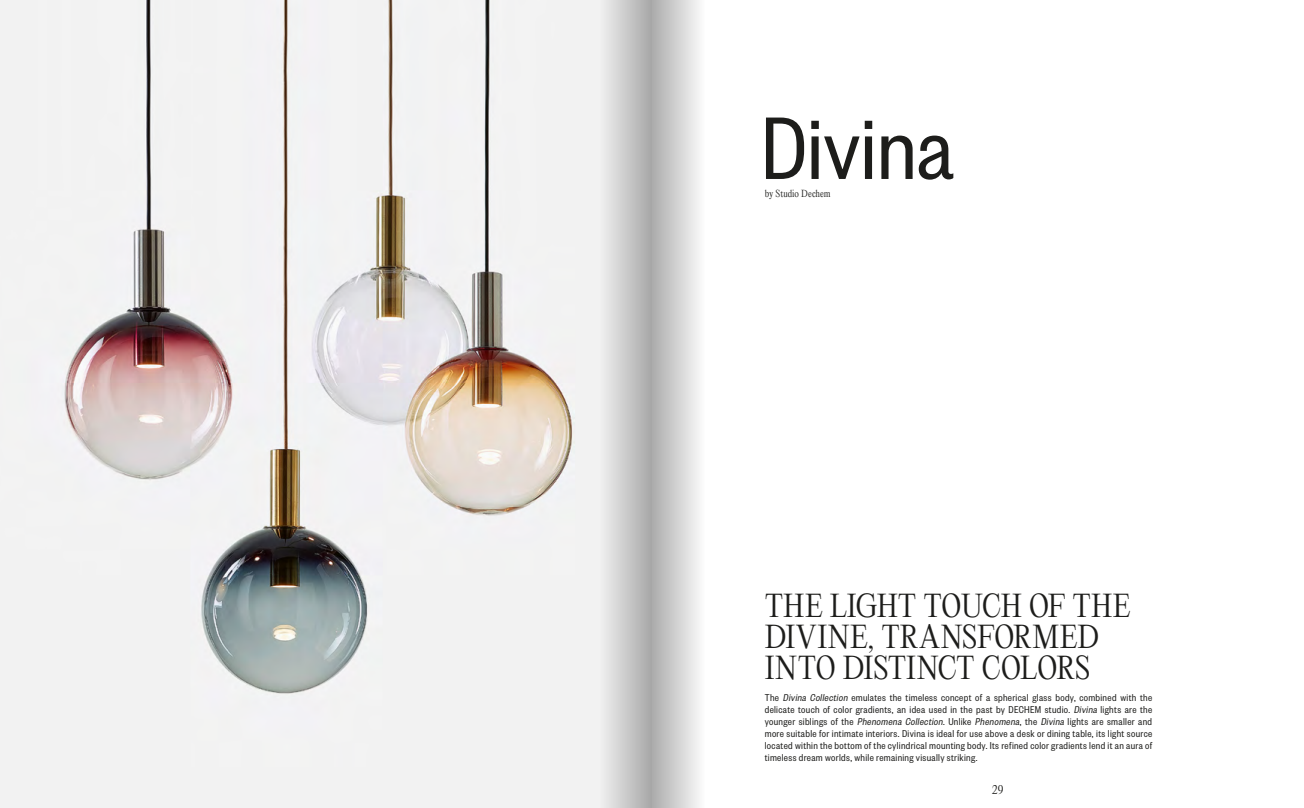
<style>
.page{position:relative;width:1304px;height:808px;background:#fff}
.page>*{position:absolute;margin:0;border:0;box-sizing:border-box;transform-origin:0 0}
.t1{font:97.5px "Founders Grotesk Cond";color:#1d1d1b}
.t2{font:300 29.1px/31.5px "Editorial New";letter-spacing:-.005em;color:#1d1d1b}
.t3{font:11px/12px "Founders Grotesk Cond";letter-spacing:.03em;color:#1d1d1b;text-align:justify}
.t4{font:300 11px "Editorial New";color:#1d1d1b}
.t5{font:300 9px "Editorial New";letter-spacing:-.005em;color:#1d1d1b}
.s1{font-style:italic}
</style>
<div class="page">
<img style="left:0;top:0;width:594px;height:808px">
<div style="left:652px;top:0;width:58px;height:808px;background:linear-gradient(to right,#acacac,#fff)"></div>
<div style="left:594px;top:0;width:58px;height:808px;background:linear-gradient(to right,#f8f8f8,#a9a9a9)"></div>
<h1 class="t1" style="left:761px;top:93px;width:195px">Divina</h1>
<p class="t5" style="left:765px;top:187px;width:67px">by Studio Dechem</p>
<h2 class="t2" style="left:765px;top:589px;width:367px">THE LIGHT TOUCH OF THE<br>DIVINE, TRANSFORMED<br>INTO DISTINCT COLORS</h2>
<p class="t3" style="left:765px;top:691px;width:389px">The <span class="s1">Divina Collection</span> emulates the timeless concept of a spherical glass body, combined with the delicate touch of color gradients, an idea used in the past by DECHEM studio. <span class="s1">Divina</span> lights are the younger siblings of the <span class="s1">Phenomena Collection</span>. Unlike <span class="s1">Phenomena</span>, the <span class="s1">Divina</span> lights are smaller and more suitable for intimate interiors. Divina is ideal for use above a desk or dining table, its light source located within the bottom of the cylindrical mounting body. Its refined color gradients lend it an aura of timeless dream worlds, while remaining visually striking.</p>
<p class="t4" style="left:992px;top:782px;width:13px">29</p>
</div>
